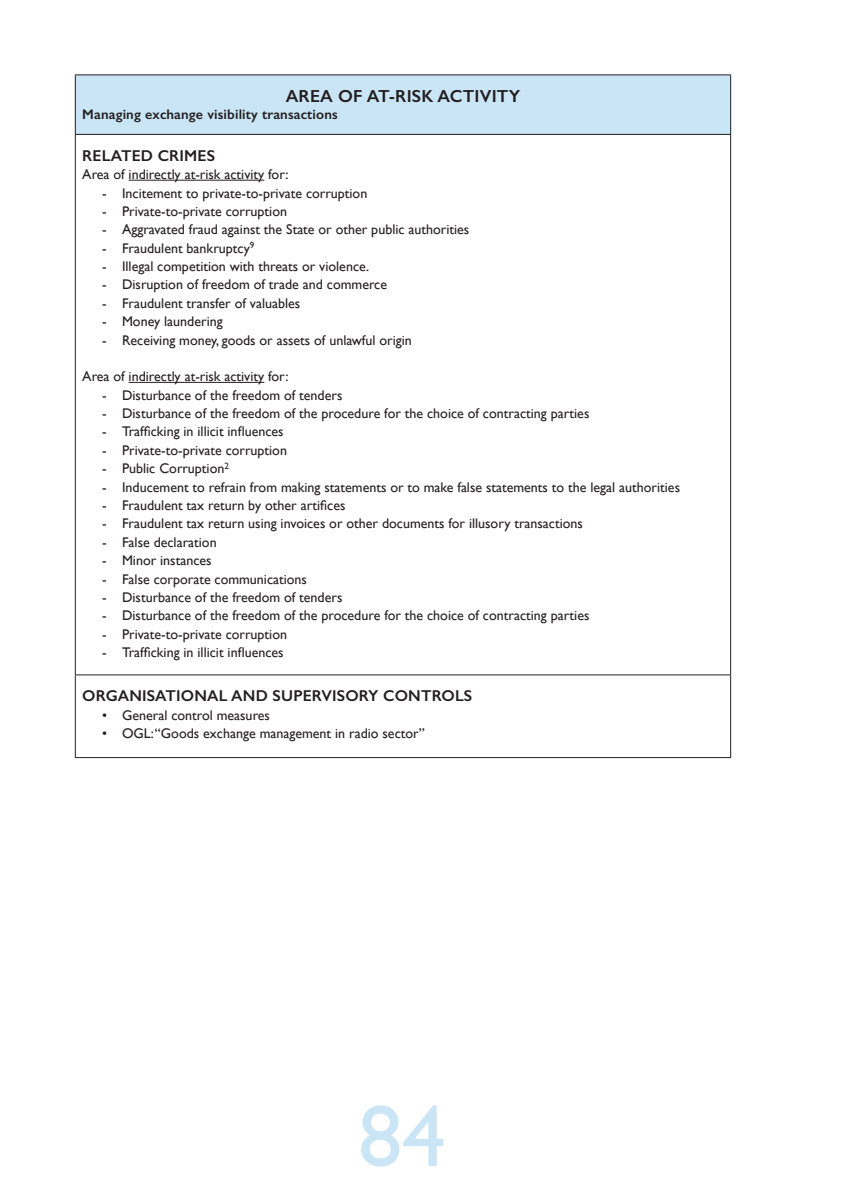
<style>
.page{position:relative;width:844px;height:1191px;background:#fff}
.page>*{position:absolute;margin:0;border:0;box-sizing:border-box;transform-origin:0 0}
.t1{font:87.5px "Gill Sans";color:#cae5f6}
.t2{font:600 17.5px "Gill Sans";letter-spacing:.01em;color:#231f20}
.t3{font:600 15.75px "Gill Sans";letter-spacing:.01em;color:#231f20}
.t4{font:14px "Gill Sans";color:#231f20}
.t5{font:14px "Gill Sans";color:#231f20}
.t6{font:600 14px "Gill Sans";letter-spacing:.01em;color:#231f20}
</style>
<div class="page">
<div style="left:75px;top:75px;width:655px;height:59px;background:#cae5f6"></div>
<hr style="left:75px;top:75px;width:1px;height:59px;background:#231f20">
<hr style="left:730px;top:75px;width:1px;height:59px;background:#231f20">
<hr style="left:75px;top:135px;width:1px;height:539px;background:#231f20">
<hr style="left:730px;top:135px;width:1px;height:539px;background:#231f20">
<hr style="left:75px;top:674px;width:656px;height:1px;background:#231f20">
<hr style="left:75px;top:675px;width:1px;height:82px;background:#231f20">
<hr style="left:730px;top:675px;width:1px;height:82px;background:#231f20">
<hr style="left:75px;top:134px;width:656px;height:1px;background:#231f20">
<hr style="left:75px;top:74px;width:656px;height:1px;background:#231f20">
<hr style="left:75px;top:757px;width:656px;height:1px;background:#231f20">
<hr style="left:129px;top:180px;width:135px;height:1px;background:#231f20">
<hr style="left:129px;top:382px;width:135px;height:1px;background:#231f20">
<p class="t2" style="left:285px;top:86px;width:236px">AREA OF AT-RISK ACTIVITY</p>
<p class="t6" style="left:82px;top:106px;width:257px">Managing exchange visibility transactions</p>
<p class="t3" style="left:82px;top:146px;width:134px">RELATED CRIMES</p>
<p class="t5" style="left:82px;top:166px;width:208px">Area of indirectly at-risk activity for:</p>
<p class="t4" style="left:102px;top:184px;width:267px">- Incitement to private-to-private corruption</p>
<p class="t4" style="left:102px;top:203px;width:186px">- Private-to-private corruption</p>
<p class="t4" style="left:102px;top:221px;width:368px">- Aggravated fraud against the State or other public authorities</p>
<p class="t5" style="left:102px;top:240px;width:154px">- Fraudulent bankruptcy<sup>9</sup></p>
<p class="t4" style="left:102px;top:258px;width:268px">- Illegal competition with threats or violence.</p>
<p class="t4" style="left:102px;top:276px;width:286px">- Disruption of freedom of trade and commerce</p>
<p class="t4" style="left:102px;top:295px;width:199px">- Fraudulent transfer of valuables</p>
<p class="t4" style="left:102px;top:313px;width:122px">- Money laundering</p>
<p class="t4" style="left:102px;top:331px;width:311px">- Receiving money, goods or assets of unlawful origin</p>
<p class="t5" style="left:82px;top:368px;width:208px">Area of indirectly at-risk activity for:</p>
<p class="t4" style="left:102px;top:387px;width:242px">- Disturbance of the freedom of tenders</p>
<p class="t4" style="left:102px;top:405px;width:488px">- Disturbance of the freedom of the procedure for the choice of contracting parties</p>
<p class="t4" style="left:102px;top:423px;width:183px">- Trafficking in illicit influences</p>
<p class="t4" style="left:102px;top:442px;width:186px">- Private-to-private corruption</p>
<p class="t5" style="left:102px;top:460px;width:128px">- Public Corruption<sup>2</sup></p>
<p class="t4" style="left:102px;top:478px;width:579px">- Inducement to refrain from making statements or to make false statements to the legal authorities</p>
<p class="t4" style="left:102px;top:497px;width:245px">- Fraudulent tax return by other artifices</p>
<p class="t4" style="left:102px;top:515px;width:482px">- Fraudulent tax return using invoices or other documents for illusory transactions</p>
<p class="t4" style="left:102px;top:534px;width:116px">- False declaration</p>
<p class="t4" style="left:102px;top:552px;width:111px">- Minor instances</p>
<p class="t4" style="left:102px;top:570px;width:206px">- False corporate communications</p>
<p class="t4" style="left:102px;top:589px;width:242px">- Disturbance of the freedom of tenders</p>
<p class="t4" style="left:102px;top:607px;width:488px">- Disturbance of the freedom of the procedure for the choice of contracting parties</p>
<p class="t4" style="left:102px;top:625px;width:186px">- Private-to-private corruption</p>
<p class="t4" style="left:102px;top:644px;width:183px">- Trafficking in illicit influences</p>
<p class="t3" style="left:82px;top:686px;width:391px">ORGANISATIONAL AND SUPERVISORY CONTROLS</p>
<p class="t4" style="left:102px;top:706px;width:169px">• General control measures</p>
<p class="t4" style="left:102px;top:725px;width:324px">• OGL: “Goods exchange management in radio sector”</p>
<h1 class="t1" style="left:358px;top:1085px;width:89px">84</h1>
</div>
